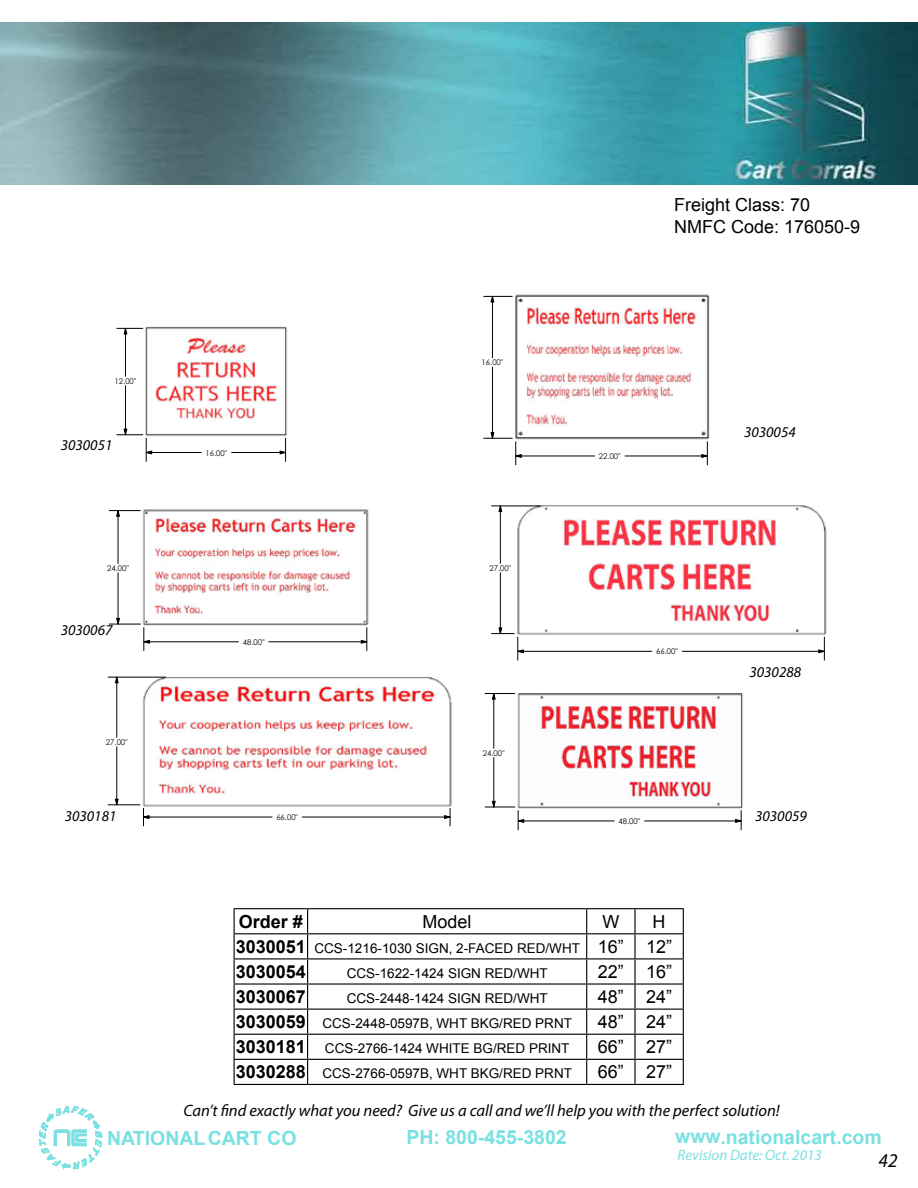
<style>
.page{position:relative;width:918px;height:1188px;background:#fff}
.page>*{position:absolute;margin:0;border:0;box-sizing:border-box;transform-origin:0 0}
.t1{font:700 19.5px "Arial";color:#7ae0e1}
.t2{font:italic 19.5px "Myriad Pro";color:#000}
.t3{font:18px/21.6px "Arial";color:#000}
.t4{font:700 18px "Arial";color:#000}
.t5{font:italic 16.5px "Myriad Pro";color:#030303}
.t6{font:italic 15px "Myriad Pro";color:#000}
.t7{font:italic 15px "Myriad Pro";color:#7ae0e1}
.t8{font:13.5px "Arial";color:#000}
.t9{font:7.8px "Century Gothic";color:#000}
.s1{font-weight:700;font-size:18px}
.s2{font-size:18px}
</style>
<div class="page">
<img style="left:0;top:22px;width:918px;height:162px">
<svg style="left:39px;top:1106px;width:63px;height:63px"></svg>
<hr style="left:234px;top:908px;width:74px;height:1px;background:#000">
<hr style="left:308px;top:908px;width:279px;height:1px;background:#000">
<hr style="left:587px;top:908px;width:48px;height:1px;background:#000">
<hr style="left:635px;top:908px;width:49px;height:1px;background:#000">
<hr style="left:234px;top:933px;width:74px;height:1px;background:#000">
<hr style="left:308px;top:933px;width:279px;height:1px;background:#000">
<hr style="left:587px;top:933px;width:48px;height:1px;background:#000">
<hr style="left:635px;top:933px;width:49px;height:1px;background:#000">
<hr style="left:234px;top:958px;width:74px;height:1px;background:#000">
<hr style="left:308px;top:958px;width:279px;height:1px;background:#000">
<hr style="left:587px;top:958px;width:48px;height:1px;background:#000">
<hr style="left:635px;top:958px;width:49px;height:1px;background:#000">
<hr style="left:234px;top:983px;width:74px;height:2px;background:#000">
<hr style="left:308px;top:983px;width:279px;height:2px;background:#000">
<hr style="left:587px;top:983px;width:48px;height:2px;background:#000">
<hr style="left:635px;top:983px;width:49px;height:2px;background:#000">
<hr style="left:234px;top:1009px;width:74px;height:1px;background:#000">
<hr style="left:308px;top:1009px;width:279px;height:1px;background:#000">
<hr style="left:587px;top:1009px;width:48px;height:1px;background:#000">
<hr style="left:635px;top:1009px;width:49px;height:1px;background:#000">
<hr style="left:234px;top:1034px;width:74px;height:1px;background:#000">
<hr style="left:308px;top:1034px;width:279px;height:1px;background:#000">
<hr style="left:587px;top:1034px;width:48px;height:1px;background:#000">
<hr style="left:635px;top:1034px;width:49px;height:1px;background:#000">
<hr style="left:234px;top:1059px;width:74px;height:1px;background:#000">
<hr style="left:308px;top:1059px;width:279px;height:1px;background:#000">
<hr style="left:587px;top:1059px;width:48px;height:1px;background:#000">
<hr style="left:635px;top:1059px;width:49px;height:1px;background:#000">
<hr style="left:234px;top:1084px;width:74px;height:1px;background:#000">
<hr style="left:308px;top:1084px;width:279px;height:1px;background:#000">
<hr style="left:587px;top:1084px;width:48px;height:1px;background:#000">
<hr style="left:635px;top:1084px;width:49px;height:1px;background:#000">
<svg style="left:234px;top:909px;width:1px;height:175px"></svg>
<hr style="left:634px;top:909px;width:2px;height:24px;background:#000">
<hr style="left:634px;top:934px;width:2px;height:24px;background:#000">
<hr style="left:634px;top:959px;width:2px;height:24px;background:#000">
<hr style="left:634px;top:985px;width:2px;height:24px;background:#000">
<hr style="left:634px;top:1010px;width:2px;height:24px;background:#000">
<hr style="left:634px;top:1035px;width:2px;height:24px;background:#000">
<svg style="left:307px;top:909px;width:1px;height:175px"></svg>
<svg style="left:586px;top:909px;width:1px;height:175px"></svg>
<hr style="left:634px;top:1060px;width:2px;height:24px;background:#000">
<svg style="left:683px;top:909px;width:1px;height:175px"></svg>
<img style="left:107px;top:294px;width:720px;height:537px">
<hr style="left:146px;top:452px;width:55px;height:1px;background:#000">
<hr style="left:232px;top:452px;width:54px;height:1px;background:#000">
<hr style="left:125px;top:386px;width:1px;height:49px;background:#000">
<hr style="left:125px;top:328px;width:1px;height:48px;background:#000">
<svg style="left:280px;top:438px;width:6px;height:23px"></svg>
<svg style="left:117px;top:429px;width:35px;height:32px"></svg>
<svg style="left:117px;top:328px;width:26px;height:7px"></svg>
<hr style="left:109px;top:510px;width:31px;height:1px;background:#000">
<hr style="left:109px;top:624px;width:31px;height:1px;background:#000">
<hr style="left:118px;top:511px;width:1px;height:53px;background:#000">
<hr style="left:118px;top:573px;width:1px;height:51px;background:#000">
<hr style="left:144px;top:642px;width:94px;height:1px;background:#000">
<hr style="left:269px;top:642px;width:98px;height:1px;background:#000">
<svg style="left:116px;top:510px;width:4px;height:7px"></svg>
<svg style="left:116px;top:618px;width:4px;height:7px"></svg>
<svg style="left:143px;top:628px;width:7px;height:23px"></svg>
<svg style="left:361px;top:628px;width:7px;height:23px"></svg>
<hr style="left:492px;top:296px;width:1px;height:62px;background:#000">
<hr style="left:492px;top:367px;width:1px;height:71px;background:#000">
<hr style="left:516px;top:456px;width:79px;height:1px;background:#000">
<hr style="left:625px;top:456px;width:82px;height:1px;background:#000">
<svg style="left:484px;top:296px;width:28px;height:7px"></svg>
<svg style="left:484px;top:432px;width:38px;height:33px"></svg>
<svg style="left:701px;top:442px;width:7px;height:23px"></svg>
<hr style="left:117px;top:677px;width:1px;height:60px;background:#000">
<hr style="left:117px;top:747px;width:1px;height:58px;background:#000">
<hr style="left:108px;top:677px;width:58px;height:1px;background:#000">
<hr style="left:108px;top:805px;width:32px;height:1px;background:#000">
<hr style="left:302px;top:817px;width:148px;height:1px;background:#000">
<hr style="left:143px;top:817px;width:129px;height:1px;background:#000">
<svg style="left:115px;top:677px;width:4px;height:6px"></svg>
<svg style="left:115px;top:799px;width:4px;height:6px"></svg>
<svg style="left:444px;top:808px;width:7px;height:18px"></svg>
<svg style="left:143px;top:808px;width:7px;height:18px"></svg>
<hr style="left:518px;top:821px;width:96px;height:1px;background:#000">
<hr style="left:645px;top:821px;width:96px;height:1px;background:#000">
<hr style="left:485px;top:807px;width:30px;height:1px;background:#000">
<hr style="left:485px;top:693px;width:30px;height:1px;background:#000">
<hr style="left:494px;top:758px;width:1px;height:49px;background:#000">
<hr style="left:494px;top:694px;width:1px;height:54px;background:#000">
<svg style="left:735px;top:811px;width:7px;height:19px"></svg>
<svg style="left:518px;top:811px;width:6px;height:19px"></svg>
<svg style="left:492px;top:801px;width:4px;height:7px"></svg>
<svg style="left:492px;top:694px;width:4px;height:6px"></svg>
<hr style="left:500px;top:506px;width:1px;height:57px;background:#000">
<hr style="left:492px;top:506px;width:48px;height:1px;background:#000">
<hr style="left:500px;top:573px;width:1px;height:61px;background:#000">
<hr style="left:682px;top:651px;width:142px;height:1px;background:#000">
<hr style="left:518px;top:651px;width:134px;height:1px;background:#000">
<svg style="left:498px;top:505px;width:4px;height:7px"></svg>
<svg style="left:818px;top:637px;width:7px;height:23px"></svg>
<svg style="left:492px;top:627px;width:32px;height:33px"></svg>
<p class="t9" style="left:115px;top:376px;width:23px">12.00"</p>
<p class="t6" style="left:61px;top:435px;width:53px">3030051</p>
<p class="t9" style="left:107px;top:563px;width:23px">24.00"</p>
<p class="t6" style="left:61px;top:621px;width:53px">3030067</p>
<p class="t9" style="left:106px;top:737px;width:23px">27.00"</p>
<p class="t9" style="left:206px;top:447px;width:23px">16.00"</p>
<p class="t9" style="left:243px;top:637px;width:23px">48.00"</p>
<p class="t9" style="left:482px;top:357px;width:23px">16.00"</p>
<p class="t9" style="left:489px;top:563px;width:23px">27.00"</p>
<p class="t9" style="left:483px;top:748px;width:23px">24.00"</p>
<h2 class="t3" style="left:674px;top:194px;width:188px">Freight Class: 70<br>NMFC Code: 176050-9</h2>
<p class="t9" style="left:599px;top:451px;width:23px">22.00"</p>
<p class="t6" style="left:744px;top:423px;width:53px">3030054</p>
<p class="t9" style="left:656px;top:646px;width:23px">66.00"</p>
<p class="t6" style="left:750px;top:662px;width:53px">3030288</p>
<p class="t6" style="left:65px;top:807px;width:53px">3030181</p>
<p class="t6" style="left:755px;top:807px;width:53px">3030059</p>
<p class="t9" style="left:276px;top:812px;width:23px">66.00"</p>
<p class="t9" style="left:619px;top:816px;width:23px">48.00"</p>
<h2 class="t4" style="left:239px;top:910px;width:66px">Order #</h2>
<h2 class="t3" style="left:423px;top:911px;width:51px">Model</h2>
<h2 class="t3" style="left:602px;top:911px;width:18px">W</h2>
<h2 class="t3" style="left:653px;top:911px;width:14px">H</h2>
<p class="t8" style="left:236px;top:939px;width:438px"><span class="s1">3030051</span> CCS-1216-1030 SIGN, 2-FACED RED/WHT <span class="s2">16” 12”</span></p>
<h2 class="t4" style="left:236px;top:960px;width:72px">3030054</h2>
<p class="t8" style="left:347px;top:964px;width:203px">CCS-1622-1424 SIGN RED/WHT</p>
<h2 class="t3" style="left:598px;top:961px;width:76px">22” 16”</h2>
<h2 class="t4" style="left:236px;top:985px;width:72px">3030067</h2>
<p class="t8" style="left:347px;top:990px;width:203px">CCS-2448-1424 SIGN RED/WHT</p>
<h2 class="t3" style="left:598px;top:986px;width:76px">48” 24”</h2>
<p class="t8" style="left:236px;top:1015px;width:338px"><span class="s1">3030059</span> CCS-2448-0597B, WHT BKG/RED PRNT</p>
<h2 class="t3" style="left:598px;top:1011px;width:76px">48” 24”</h2>
<p class="t8" style="left:236px;top:1040px;width:335px"><span class="s1">3030181</span> CCS-2766-1424 WHITE BG/RED PRINT</p>
<h2 class="t3" style="left:598px;top:1036px;width:76px">66” 27”</h2>
<p class="t8" style="left:236px;top:1065px;width:338px"><span class="s1">3030288</span> CCS-2766-0597B, WHT BKG/RED PRNT</p>
<h2 class="t3" style="left:598px;top:1062px;width:76px">66” 27”</h2>
<p class="t5" style="left:184px;top:1100px;width:598px">Can’t find exactly what you need? Give us a call and we’ll help you with the perfect solution!</p>
<h1 class="t1" style="left:107px;top:1126px;width:191px">NATIONAL CART CO</h1>
<h1 class="t1" style="left:406px;top:1124px;width:162px">PH: 800-455-3802</h1>
<h1 class="t1" style="left:675px;top:1124px;width:208px">www.nationalcart.com</h1>
<p class="t7" style="left:678px;top:1146px;width:146px">Revision Date: Oct. 2013</p>
<h1 class="t2" style="left:879px;top:1148px;width:21px">42</h1>
</div>
